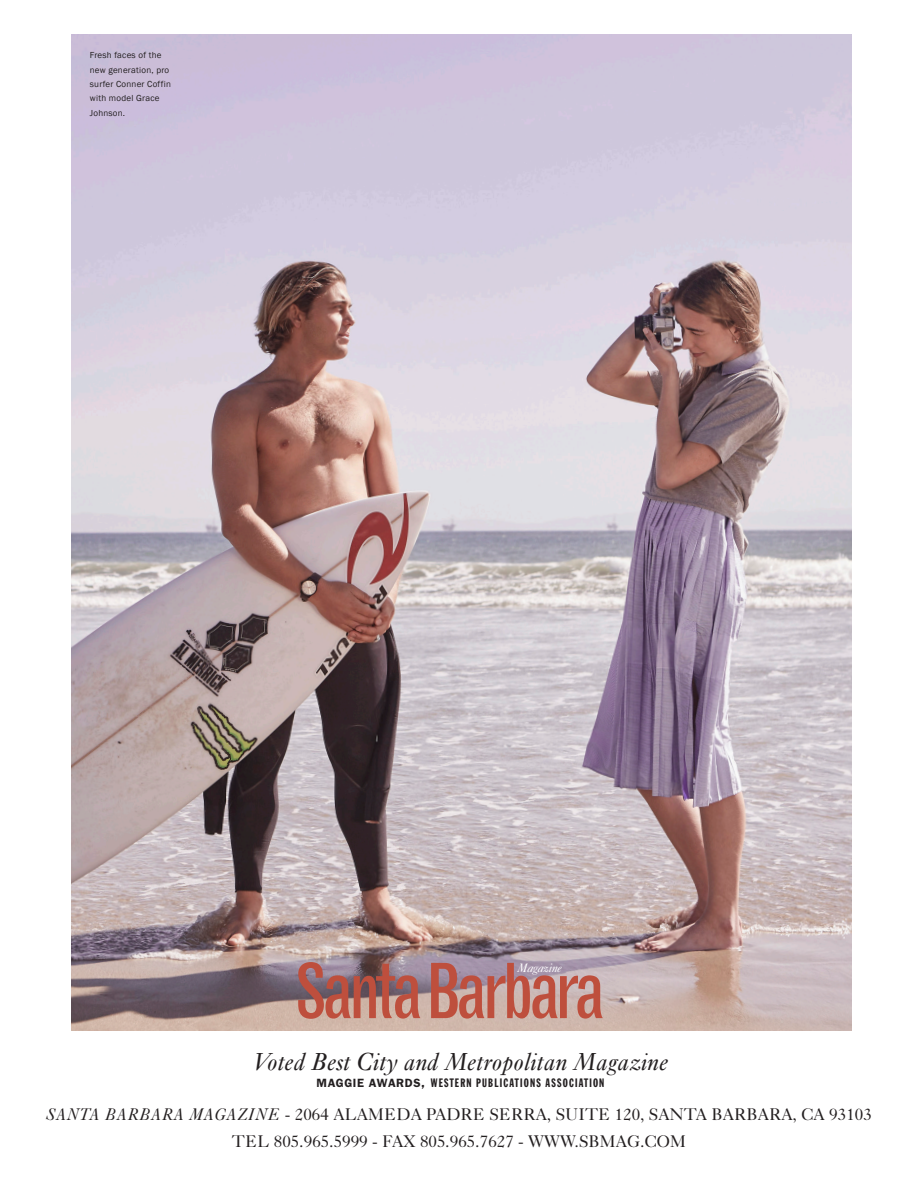
<style>
.page{position:relative;width:918px;height:1188px;background:#fff}
.page>*{position:absolute;margin:0;border:0;box-sizing:border-box;transform-origin:0 0}
.t1{font:italic 25.5px "Ehrhardt MT Pro";letter-spacing:-.01em;color:#231f20}
.t2{font:16.8px "Caslon Five Forty";letter-spacing:.005em;color:#231f20}
.t3{font:italic 12.3px "Caslon Five Forty";letter-spacing:-.025em;color:#fff}
.t4{font:12px "Franklin Gothic Extra Cond";letter-spacing:.1em;color:#231f20}
.t5{font:9px/14.4px "Franklin Gothic";letter-spacing:.025em;color:#231f20}
.s1{font-family:"ITC Franklin Gothic Std";font-weight:600}
.s2{font-family:"Franklin Gothic";font-size:10.5px}
.s3{font-style:italic}
</style>
<div class="page">
<img style="left:71px;top:35px;width:780px;height:995px">
<svg style="left:298px;top:962px;width:305px;height:57px;background:#b37a76"></svg>
<p class="t5" style="left:90px;top:48px;width:73px">Fresh faces of the</p>
<p class="t5" style="left:90px;top:63px;width:83px">new generation, pro surfer Conner Coffin with model Grace<br>Johnson.</p>
<p class="t3" style="left:518px;top:960px;width:46px">Magazine</p>
<p class="t1" style="left:253px;top:1047px;width:417px">Voted Best City and Metropolitan Magazine</p>
<p class="t4" style="left:317px;top:1077px;width:289px"><span class="s1">MAGGIE AWARDS</span><span class="s2">,</span> WESTERN PUBLICATIONS ASSOCIATION</p>
<p class="t2" style="left:46px;top:1104px;width:827px"><span class="s3">SANTA BARBARA MAGAZINE</span> - 2064 ALAMEDA PADRE SERRA, SUITE 120, SANTA BARBARA, CA 93103</p>
<p class="t2" style="left:232px;top:1131px;width:456px">TEL 805.965.5999 - FAX 805.965.7627 - WWW.SBMAG.COM</p>
</div>
